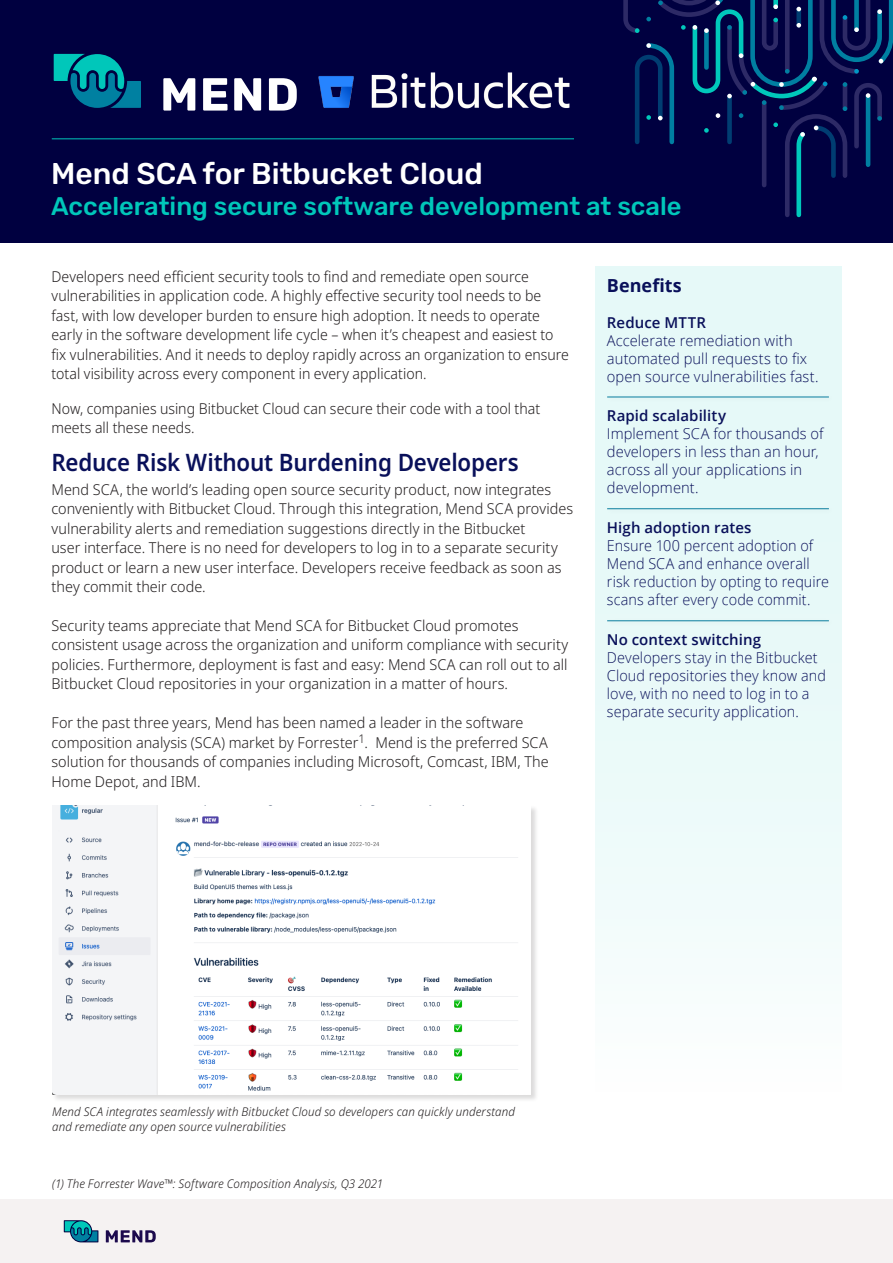
<style>
.page{position:relative;width:893px;height:1263px;background:#fff}
.page>*{position:absolute;margin:0;border:0;box-sizing:border-box;transform-origin:0 0}
.t1{font:500 30px "Rubik";color:#fff}
.t2{font:500 25.5px "Rubik";color:#00c7ba}
.t3{font:600 24px "Noto Sans";letter-spacing:-.01em;color:#09105a;scale:.93 1}
.t4{font:700 18px "Open Sans";color:#09105a}
.t5{font:300 15px/19.5px "Noto Sans";color:#231f20;scale:.96 1}
.t6{font:300 15px/19.5px "Noto Sans";color:#231f20;scale:.94 1}
.t7{font:300 15px/18px "Open Sans";letter-spacing:.005em;color:#09105a;scale:.96 1}
.t8{font:300 15px/18px "Open Sans";letter-spacing:.005em;color:#09105a}
.t9{font:600 15px "Open Sans";letter-spacing:.005em;color:#09105a}
.t10{font:italic 300 12px "Noto Sans";letter-spacing:.01em;color:#231f20;scale:.96 1}
.t11{font:300 12px "Noto Sans";color:#231f20;scale:.96 1}
.s1{font-size:15px}
</style>
<div class="page">
<div style="left:0;top:0;width:893px;height:242px;background:#000040"></div>
<svg style="left:623px;top:0;width:270px;height:217px"></svg>
<hr style="left:52px;top:138px;width:522px;height:1px;background:#00c7ba">
<svg style="left:53px;top:53px;width:88px;height:55px"></svg>
<svg style="left:163px;top:78px;width:134px;height:33px"></svg>
<div style="left:0;top:1199px;width:893px;height:64px;background:#f5f2f2"></div>
<svg style="left:64px;top:1220px;width:34px;height:22px"></svg>
<svg style="left:106px;top:1230px;width:50px;height:12px"></svg>
<svg style="left:595px;top:266px;width:246px;height:692px;fill:#e8f9f8"></svg>
<img style="left:318px;top:72px;width:252px;height:37px">
<div style="left:52px;top:805px;width:486px;height:297px;background:#231f20;opacity:.16"></div>
<img style="left:52px;top:806px;width:479px;height:288px">
<div style="left:604px;top:394px;width:230px;height:9px;background:#231f20;opacity:.2"></div>
<hr style="left:607px;top:397px;width:222px;height:1px;background:#0a7d9e">
<div style="left:604px;top:505px;width:230px;height:10px;background:#231f20;opacity:.2"></div>
<hr style="left:607px;top:508px;width:222px;height:1px;background:#0a7d9e">
<div style="left:604px;top:617px;width:230px;height:10px;background:#231f20;opacity:.2"></div>
<hr style="left:607px;top:620px;width:222px;height:1px;background:#0a7d9e">
<p class="t1" style="left:51px;top:157px;width:433px">Mend SCA for Bitbucket Cloud</p>
<p class="t2" style="left:51px;top:191px;width:632px">Accelerating secure software development at scale</p>
<p class="t6" style="left:51px;top:267px;width:552px">Developers need efficient security tools to find and remediate open source vulnerabilities in application code A. highly effective security tool needs to be fast, with low developer burden to ensure high adoption It. needs to operate early in the software development life cycle – when s’i t cheapest and easiest to fix vulnerabilities. And it needs to deploy rapidly across an organization to ensure total visibility across every component in every application.</p>
<p class="t6" style="left:51px;top:399px;width:521px">Now, companies using Bitbucket Cloud can secure their code with a tool that meets all these needs.</p>
<p class="t3" style="left:51px;top:448px;width:504px">Reduce Risk Without Burdening Developers</p>
<p class="t5" style="left:51px;top:480px;width:545px">Mend SCA, the world s’ leading open source security product, now integrates conveniently with Bitbucket Cloud. Through this integration, Mend SCA provides vulnerability alerts and remediation suggestions directly in the Bitbucket<br>user interface. There is no need for developers to log in to a separate security product or learn a new user interface. Developers receive feedback as soon as they commit their code.</p>
<p class="t5" style="left:51px;top:616px;width:540px">Security teams appreciate that Mend SCA for Bitbucket Cloud promotes consistent usage across the organization and uniform compliance with security policies. Furthermore, deployment is fast and easy: Mend SCA can roll out to all Bitbucket Cloud repositories in your organization in a matter of hours.</p>
<p class="t5" style="left:375px;top:713px;width:181px;text-indent:-324px">For the past three years, Mend has been named a leader in the software<br>Mend is the preferred SCA</p>
<p class="t11" style="left:359px;top:732px;width:11px">1<span class="s1">.</span></p>
<p class="t5" style="left:51px;top:733px;width:520px">composition analysis (SCA) market by Forrester<br>solution for thousands of companies including Microsoft, Comcast, IBM, The<br>Home Depot, and IBM.</p>
<p class="t4" style="left:607px;top:273px;width:76px">Benefits</p>
<p class="t9" style="left:607px;top:312px;width:101px">Reduce MTTR</p>
<p class="t8" style="left:607px;top:331px;width:213px">Accelerate remediation with automated pull requests to fix open source vulnerabilities fast.</p>
<p class="t9" style="left:607px;top:406px;width:121px">Rapid scalability</p>
<p class="t8" style="left:607px;top:425px;width:218px">Implement SCA for thousands of developers in less than an hour, across all your applications in development.</p>
<p class="t9" style="left:607px;top:517px;width:146px">High adoption rates</p>
<p class="t7" style="left:607px;top:536px;width:233px">Ensure 100 percent adoption of<br>Mend SCA and enhance overall risk reduction by opting to require scans after every code commit.</p>
<p class="t9" style="left:607px;top:629px;width:156px">No context switching</p>
<p class="t7" style="left:607px;top:648px;width:230px">Developers stay in the Bitbucket<br>Cloud repositories they know and love, with no need to log in to a separate security application.</p>
<p class="t10" style="left:52px;top:1103px;width:484px">Mend SCA integrates seamlessly with Bitbucket Cloud so developers can quickly understand</p>
<p class="t10" style="left:52px;top:1118px;width:245px">and remediate any open source vulnerabilities</p>
<p class="t10" style="left:52px;top:1175px;width:346px">1( ) The Forrester Wave™: Software Composition Analysis Q, 3 2021</p>
</div>
